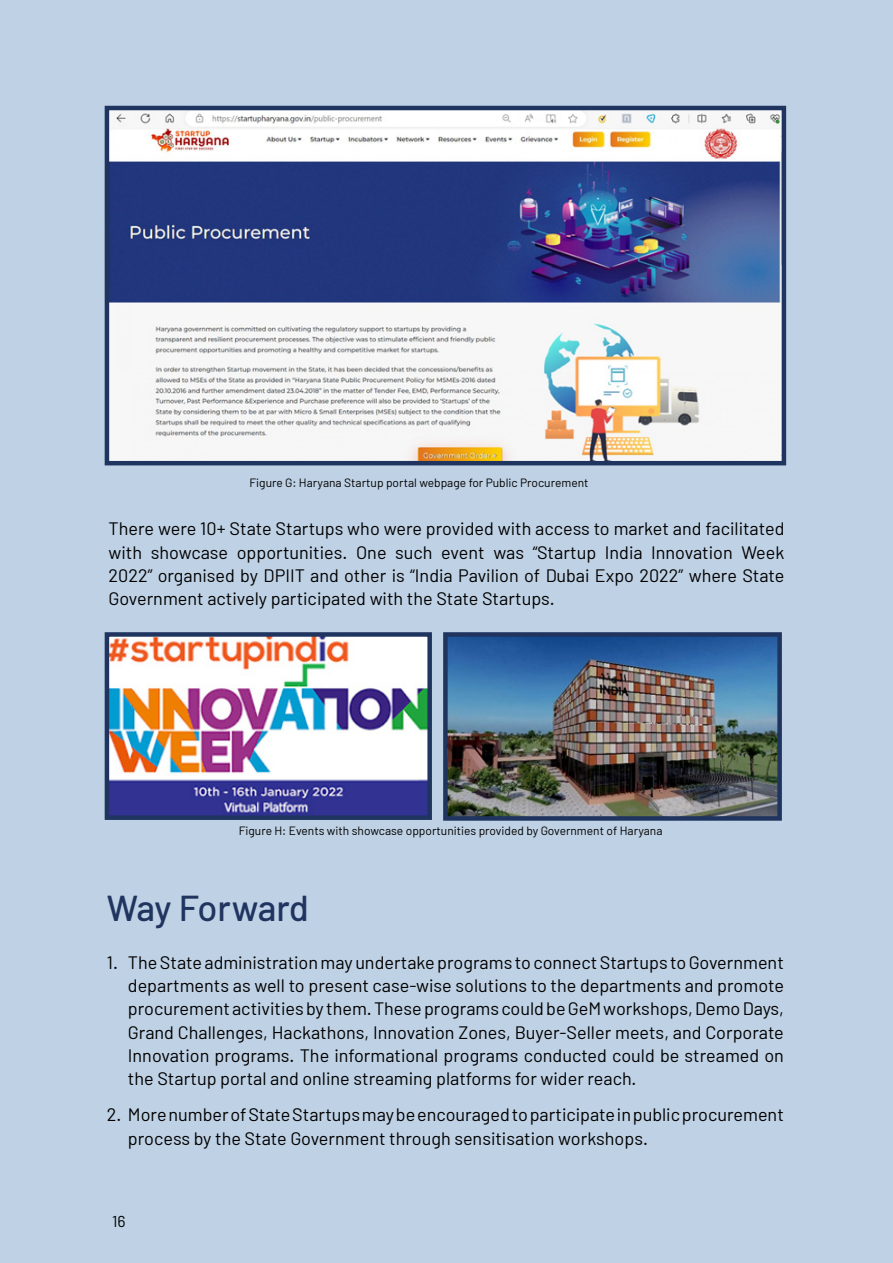
<style>
.page{position:relative;width:893px;height:1263px;background:#bfd1e4}
.page>*{position:absolute;margin:0;border:0;box-sizing:border-box;transform-origin:0 0}
.t1{font:500 36px "Barlow";letter-spacing:-.01em;color:#203460}
.t2{font:18px/23.2px "Barlow";color:#000;text-align:justify}
.t3{font:15.75px "Barlow";color:#000}
.t4{font:12px "Barlow";color:#000}
</style>
<div class="page">
<img style="left:110px;top:111px;width:671px;height:349px">
<div style="left:105px;top:106px;width:681px;height:359px;border:4px solid #203460"></div>
<img style="left:110px;top:637px;width:317px;height:178px">
<div style="left:105px;top:632px;width:327px;height:188px;border:4px solid #203460"></div>
<img style="left:448px;top:637px;width:329px;height:179px">
<div style="left:443px;top:632px;width:339px;height:189px;border:4px solid #203460"></div>
<p class="t4" style="left:249px;top:475px;width:341px">Figure G: Haryana Startup portal webpage for Public Procurement</p>
<p class="t2" style="left:109px;top:517px;width:677px">There were 10+ State Startups who were provided with access to market and facilitated with showcase opportunities. One such event was “Startup India Innovation Week 2022” organised by DPIIT and other is “India Pavilion of Dubai Expo 2022” where State Government actively participated with the State Startups.</p>
<p class="t4" style="left:239px;top:823px;width:425px">Figure H: Events with showcase opportunities provided by Government of Haryana</p>
<h1 class="t1" style="left:107px;top:885px;width:204px">Way Forward</h1>
<p class="t2" style="left:128px;top:950px;width:657px;text-indent:-21px">1. The State administration may undertake programs to connect Startups to Government departments as well to present case-wise solutions to the departments and promote procurement activities by them. These programs could be GeM workshops, Demo Days, Grand Challenges, Hackathons, Innovation Zones, Buyer-Seller meets, and Corporate Innovation programs. The informational programs conducted could be streamed on the Startup portal and online streaming platforms for wider reach.</p>
<p class="t2" style="left:128px;top:1103px;width:657px;text-indent:-21px">2. More number of State Startups may be encouraged to participate in public procurement process by the State Government through sensitisation workshops.</p>
<p class="t3" style="left:112px;top:1212px;width:15px">16</p>
</div>
